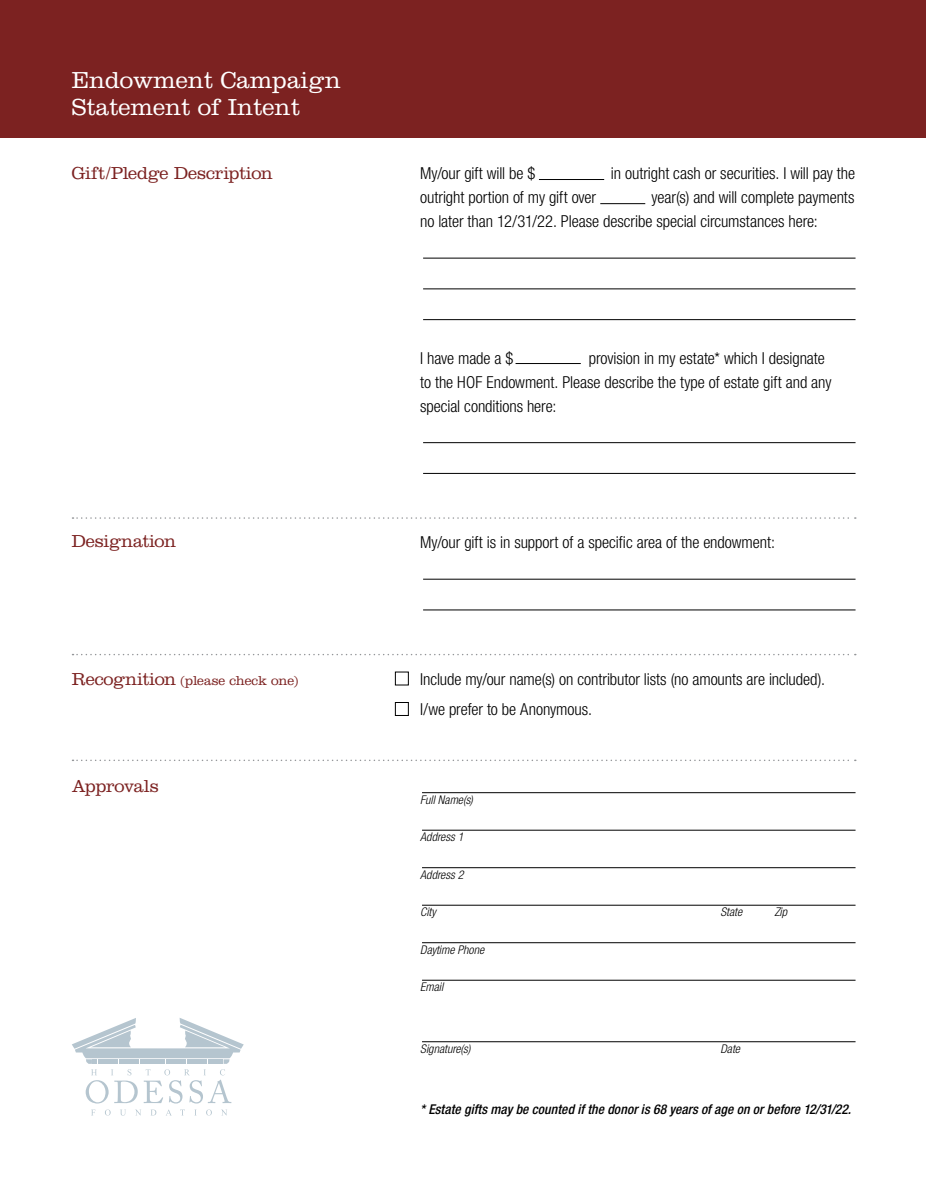
<style>
.page{position:relative;width:926px;height:1193px;background:#fff}
.page>*{position:absolute;margin:0;border:0;box-sizing:border-box;transform-origin:0 0}
.t1{font:300 24px/27px "Clarendon";color:#fff}
.t2{font:300 18px "Clarendon";letter-spacing:-.02em;color:#7c2221}
.t3{font:300 condensed 16.5px/24px "Helvetica Neue LT Std";letter-spacing:-.005em;color:#000}
.t4{font:italic 500 condensed 13.5px "Helvetica Neue LT Std";letter-spacing:.005em;color:#000}
.t5{font:300 13.5px "Clarendon";letter-spacing:-.015em;color:#7c2221}
.t6{font:italic 300 condensed 12px "Helvetica Neue LT Std";letter-spacing:.005em;color:#000}
.s1{font-size:18px}
</style>
<div class="page">
<div style="left:0;top:0;width:925px;height:137px;background:#7c2221"></div>
<hr style="left:423px;top:258px;width:432px;height:1px;background:#000">
<hr style="left:423px;top:288px;width:432px;height:1px;background:#000">
<hr style="left:423px;top:319px;width:432px;height:1px;background:#000">
<hr style="left:423px;top:442px;width:432px;height:1px;background:#000">
<hr style="left:423px;top:473px;width:432px;height:1px;background:#000">
<svg style="left:72px;top:517px;width:783px;height:2px"></svg>
<hr style="left:423px;top:579px;width:432px;height:1px;background:#000">
<hr style="left:423px;top:609px;width:432px;height:1px;background:#000">
<svg style="left:72px;top:654px;width:783px;height:1px"></svg>
<svg style="left:72px;top:759px;width:783px;height:2px"></svg>
<hr style="left:422px;top:792px;width:433px;height:1px;background:#000">
<hr style="left:422px;top:830px;width:433px;height:1px;background:#000">
<hr style="left:422px;top:867px;width:433px;height:1px;background:#000">
<hr style="left:422px;top:905px;width:433px;height:1px;background:#000">
<hr style="left:422px;top:942px;width:433px;height:1px;background:#000">
<hr style="left:422px;top:980px;width:433px;height:1px;background:#000">
<hr style="left:422px;top:1041px;width:433px;height:1px;background:#000">
<hr style="left:538px;top:179px;width:66px;height:1px;background:#000">
<hr style="left:600px;top:203px;width:45px;height:1px;background:#000">
<hr style="left:515px;top:363px;width:65px;height:1px;background:#000">
<div style="left:395px;top:702px;width:13px;height:14px;border:1px solid #000"></div>
<svg style="left:72px;top:1018px;width:172px;height:85px"></svg>
<svg style="left:91px;top:1109px;width:4px;height:6px"></svg>
<svg style="left:105px;top:1109px;width:6px;height:6px"></svg>
<svg style="left:120px;top:1109px;width:6px;height:6px"></svg>
<svg style="left:135px;top:1109px;width:6px;height:6px"></svg>
<svg style="left:151px;top:1109px;width:5px;height:6px"></svg>
<svg style="left:166px;top:1109px;width:5px;height:6px"></svg>
<svg style="left:180px;top:1109px;width:5px;height:6px"></svg>
<svg style="left:206px;top:1109px;width:6px;height:6px"></svg>
<svg style="left:221px;top:1109px;width:6px;height:6px"></svg>
<h1 class="t1" style="left:72px;top:66px;width:270px">Endowment Campaign<br>Statement of Intent</h1>
<p class="t2" style="left:72px;top:163px;width:202px">Gift/Pledge Description</p>
<p class="t3" style="left:420px;top:161px;width:117px">My/our gift will be $</p>
<p class="t3" style="left:610px;top:161px;width:246px">in outright cash or securities. I will pay the</p>
<p class="t3" style="left:420px;top:185px;width:177px">outright portion of my gift over</p>
<p class="t3" style="left:420px;top:185px;width:435px;text-indent:231px">year(s) and will complete payments no later than 12/31/22. Please describe special circumstances here:</p>
<p class="t2" style="left:72px;top:531px;width:106px">Designation</p>
<p class="t5" style="left:72px;top:672px;width:228px"><span class="s1">Recognition</span> (please check one)</p>
<p class="t2" style="left:72px;top:776px;width:88px">Approvals</p>
<p class="t3" style="left:420px;top:345px;width:95px">I have made a $</p>
<p class="t3" style="left:420px;top:345px;width:413px;text-indent:169px">provision in my estate* which I designate to the HOF Endowment. Please describe the type of estate gift and any special conditions here:</p>
<p class="t3" style="left:420px;top:530px;width:356px">My/our gift is in support of a specific area of the endowment:</p>
<p class="t3" style="left:420px;top:663px;width:406px;line-height:30.8px">Include my/our name(s) on contributor lists (no amounts are included).<br>I/we prefer to be Anonymous.</p>
<p class="t6" style="left:420px;top:793px;width:54px">Full Name(s)</p>
<p class="t6" style="left:420px;top:830px;width:45px">Address 1</p>
<p class="t6" style="left:420px;top:868px;width:45px">Address 2</p>
<p class="t6" style="left:420px;top:905px;width:17px">City</p>
<p class="t6" style="left:720px;top:905px;width:23px">State</p>
<p class="t6" style="left:774px;top:905px;width:14px">Zip</p>
<p class="t6" style="left:420px;top:943px;width:66px">Daytime Phone</p>
<p class="t6" style="left:420px;top:980px;width:25px">Email</p>
<p class="t6" style="left:420px;top:1042px;width:52px">Signature(s)</p>
<p class="t6" style="left:720px;top:1042px;width:21px">Date</p>
<p class="t4" style="left:420px;top:1101px;width:432px">* Estate gifts may be counted if the donor is 68 years of age on or before 12/31/22.</p>
</div>
